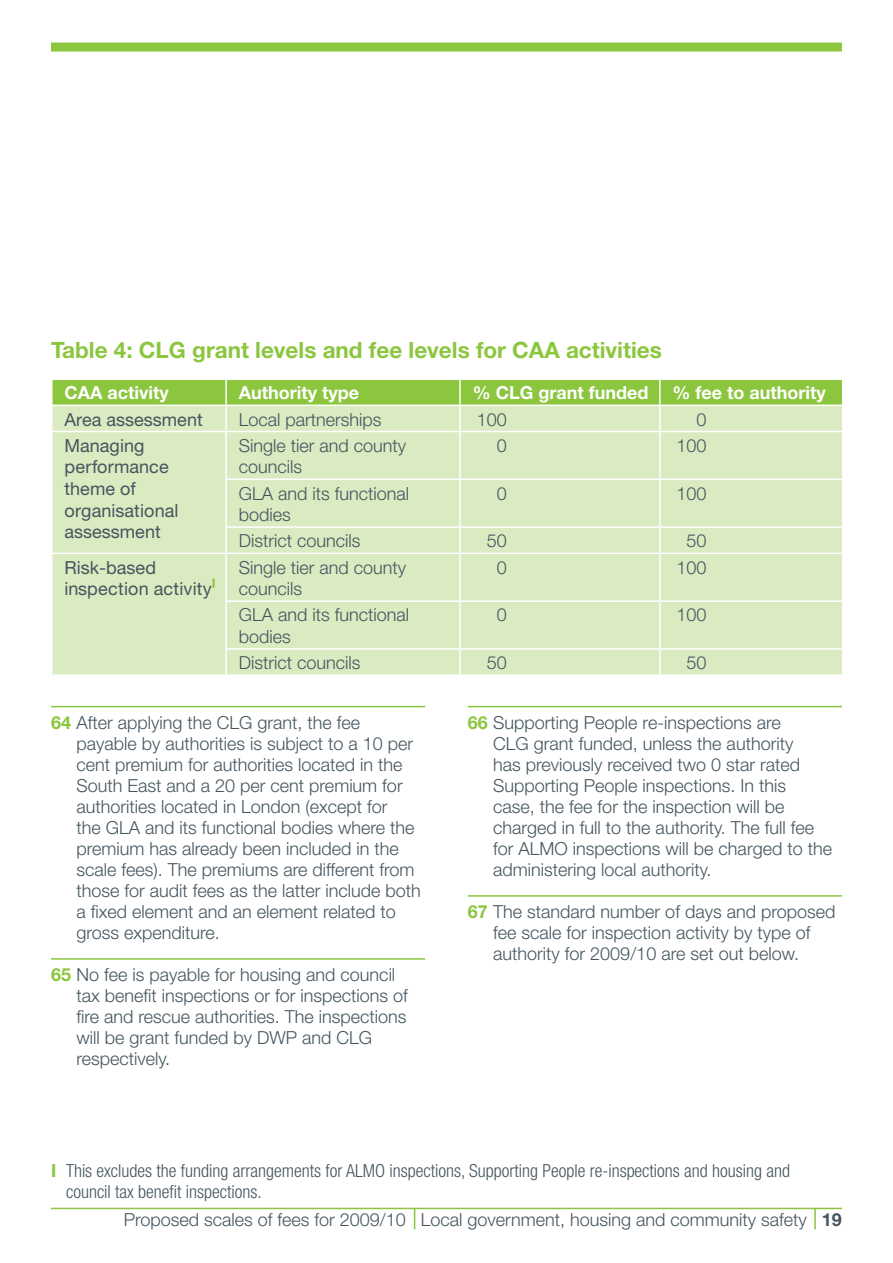
<style>
.page{position:relative;width:893px;height:1263px;background:#fff}
.page>*{position:absolute;margin:0;border:0;box-sizing:border-box;transform-origin:0 0}
.t1{font:700 22.5px "Helvetica Neue";color:#8bc63e}
.t2{font:300 18px/21px "Helvetica Neue";color:#45555f}
.t3{font:300 condensed 18px/21px "Helvetica Neue";color:#45555f}
.t4{font:18px/21.6px "Helvetica Neue";color:#45555f}
.t5{font:700 18px "Helvetica Neue";color:#fff}
.s1{font-weight:700;color:#8bc63e}
.s2{font-weight:700;font-stretch:normal;color:#8bc63e}
.s3{font-weight:700}
</style>
<div class="page">
<svg style="left:414px;top:1209px;width:1px;height:20px"></svg>
<hr style="left:814px;top:1208px;width:2px;height:21px;background:#8bc63e">
<div style="left:51px;top:43px;width:791px;height:9px;background:#8bc63e"></div>
<hr style="left:51px;top:1208px;width:791px;height:1px;background:#8bc63e">
<div style="left:53px;top:432px;width:789px;height:242px;background:#daeac1"></div>
<svg style="left:52px;top:379px;width:791px;height:52px;background:#b7da87"></svg>
<hr style="left:225px;top:432px;width:2px;height:47px;background:#fff">
<hr style="left:459px;top:432px;width:2px;height:47px;background:#fff">
<hr style="left:659px;top:432px;width:2px;height:47px;background:#fff">
<hr style="left:225px;top:479px;width:235px;height:1px;background:#fff">
<hr style="left:225px;top:480px;width:2px;height:46px;background:#fff">
<hr style="left:460px;top:479px;width:200px;height:1px;background:#fff">
<hr style="left:459px;top:480px;width:2px;height:46px;background:#fff">
<hr style="left:660px;top:479px;width:183px;height:1px;background:#fff">
<hr style="left:659px;top:480px;width:2px;height:46px;background:#fff">
<hr style="left:225px;top:526px;width:235px;height:2px;background:#fff">
<hr style="left:225px;top:528px;width:2px;height:25px;background:#fff">
<hr style="left:460px;top:526px;width:200px;height:2px;background:#fff">
<hr style="left:459px;top:528px;width:2px;height:25px;background:#fff">
<hr style="left:660px;top:526px;width:183px;height:2px;background:#fff">
<hr style="left:659px;top:528px;width:2px;height:25px;background:#fff">
<hr style="left:51px;top:553px;width:175px;height:1px;background:#fff">
<hr style="left:226px;top:553px;width:234px;height:1px;background:#fff">
<hr style="left:225px;top:554px;width:2px;height:46px;background:#fff">
<hr style="left:460px;top:553px;width:200px;height:1px;background:#fff">
<hr style="left:459px;top:554px;width:2px;height:46px;background:#fff">
<hr style="left:660px;top:553px;width:183px;height:1px;background:#fff">
<hr style="left:659px;top:554px;width:2px;height:46px;background:#fff">
<hr style="left:225px;top:600px;width:235px;height:2px;background:#fff">
<hr style="left:225px;top:602px;width:2px;height:46px;background:#fff">
<hr style="left:460px;top:600px;width:200px;height:2px;background:#fff">
<hr style="left:459px;top:602px;width:2px;height:46px;background:#fff">
<hr style="left:660px;top:600px;width:183px;height:2px;background:#fff">
<hr style="left:659px;top:602px;width:2px;height:46px;background:#fff">
<hr style="left:225px;top:648px;width:235px;height:2px;background:#fff">
<hr style="left:225px;top:650px;width:2px;height:24px;background:#fff">
<hr style="left:460px;top:648px;width:200px;height:2px;background:#fff">
<hr style="left:459px;top:650px;width:2px;height:24px;background:#fff">
<hr style="left:660px;top:648px;width:183px;height:2px;background:#fff">
<hr style="left:659px;top:650px;width:2px;height:24px;background:#fff">
<hr style="left:51px;top:706px;width:374px;height:1px;background:#8bc63e">
<hr style="left:51px;top:958px;width:374px;height:2px;background:#8bc63e">
<hr style="left:468px;top:706px;width:374px;height:1px;background:#8bc63e">
<hr style="left:468px;top:895px;width:374px;height:2px;background:#8bc63e">
<p class="t1" style="left:51px;top:336px;width:612px">Table 4: CLG grant levels and fee levels for CAA activities</p>
<p class="t5" style="left:65px;top:382px;width:106px">CAA activity</p>
<p class="t5" style="left:239px;top:382px;width:122px">Authority type</p>
<p class="t5" style="left:473px;top:382px;width:177px">% CLG grant funded</p>
<p class="t5" style="left:673px;top:382px;width:155px">% fee to authority</p>
<p class="t4" style="left:65px;top:408px;width:140px">Area assessment</p>
<p class="t2" style="left:239px;top:408px;width:144px">Local partnerships</p>
<p class="t2" style="left:477px;top:408px;width:32px">100</p>
<p class="t2" style="left:697px;top:408px;width:12px">0</p>
<p class="t4" style="left:65px;top:434px;width:115px">Managing performance theme of organisational assessment</p>
<p class="t2" style="left:239px;top:434px;width:169px;line-height:21.6px">Single tier and county councils</p>
<p class="t2" style="left:497px;top:434px;width:12px">0</p>
<p class="t2" style="left:677px;top:434px;width:32px">100</p>
<p class="t2" style="left:239px;top:482px;width:172px;line-height:21.6px">GLA and its functional bodies</p>
<p class="t2" style="left:497px;top:482px;width:12px">0</p>
<p class="t2" style="left:677px;top:482px;width:32px">100</p>
<p class="t2" style="left:239px;top:530px;width:123px">District councils</p>
<p class="t2" style="left:487px;top:530px;width:22px">50</p>
<p class="t2" style="left:687px;top:530px;width:22px">50</p>
<p class="t4" style="left:65px;top:556px;width:153px">Risk-based inspection activity<sup>I</sup></p>
<p class="t2" style="left:239px;top:556px;width:169px;line-height:21.6px">Single tier and county councils</p>
<p class="t2" style="left:497px;top:556px;width:12px">0</p>
<p class="t2" style="left:677px;top:556px;width:32px">100</p>
<p class="t2" style="left:239px;top:604px;width:172px;line-height:21.6px">GLA and its functional bodies</p>
<p class="t2" style="left:497px;top:604px;width:12px">0</p>
<p class="t2" style="left:677px;top:604px;width:32px">100</p>
<p class="t2" style="left:239px;top:652px;width:123px">District councils</p>
<p class="t2" style="left:487px;top:652px;width:22px">50</p>
<p class="t2" style="left:687px;top:652px;width:22px">50</p>
<p class="t2" style="left:77px;top:711px;width:346px;text-indent:-26px"><span class="s1">64</span> After applying the CLG grant, the fee payable by authorities is subject to a 10 per cent premium for authorities located in the South East and a 20 per cent premium for authorities located in London (except for<br>the GLA and its functional bodies where the premium has already been included in the scale fees). The premiums are different from those for audit fees as the latter include both a fixed element and an element related to gross expenditure.</p>
<p class="t2" style="left:77px;top:964px;width:333px;text-indent:-26px"><span class="s1">65</span> No fee is payable for housing and council tax benefit inspections or for inspections of fire and rescue authorities. The inspections will be grant funded by DWP and CLG respectively.</p>
<p class="t2" style="left:493px;top:711px;width:340px;text-indent:-26px"><span class="s1">66</span> Supporting People re-inspections are<br>CLG grant funded, unless the authority<br>has previously received two 0 star rated Supporting People inspections. In this case, the fee for the inspection will be charged in full to the authority. The full fee for ALMO inspections will be charged to the administering local authority.</p>
<p class="t2" style="left:468px;top:901px;width:369px;text-align:center"><span class="s1">67</span> The standard number of days and proposed fee scale for inspection activity by type of authority for 2009/10 are set out below.</p>
<p class="t3" style="left:66px;top:1160px;width:726px;text-indent:-15px"><span class="s2">I</span> This excludes the funding arrangements for ALMO inspections, Supporting People re-inspections and housing and council tax benefit inspections.</p>
<p class="t2" style="left:124px;top:1209px;width:720px">Proposed scales of fees for 2009/10 Local government, housing and community safety <span class="s3">19</span></p>
</div>
